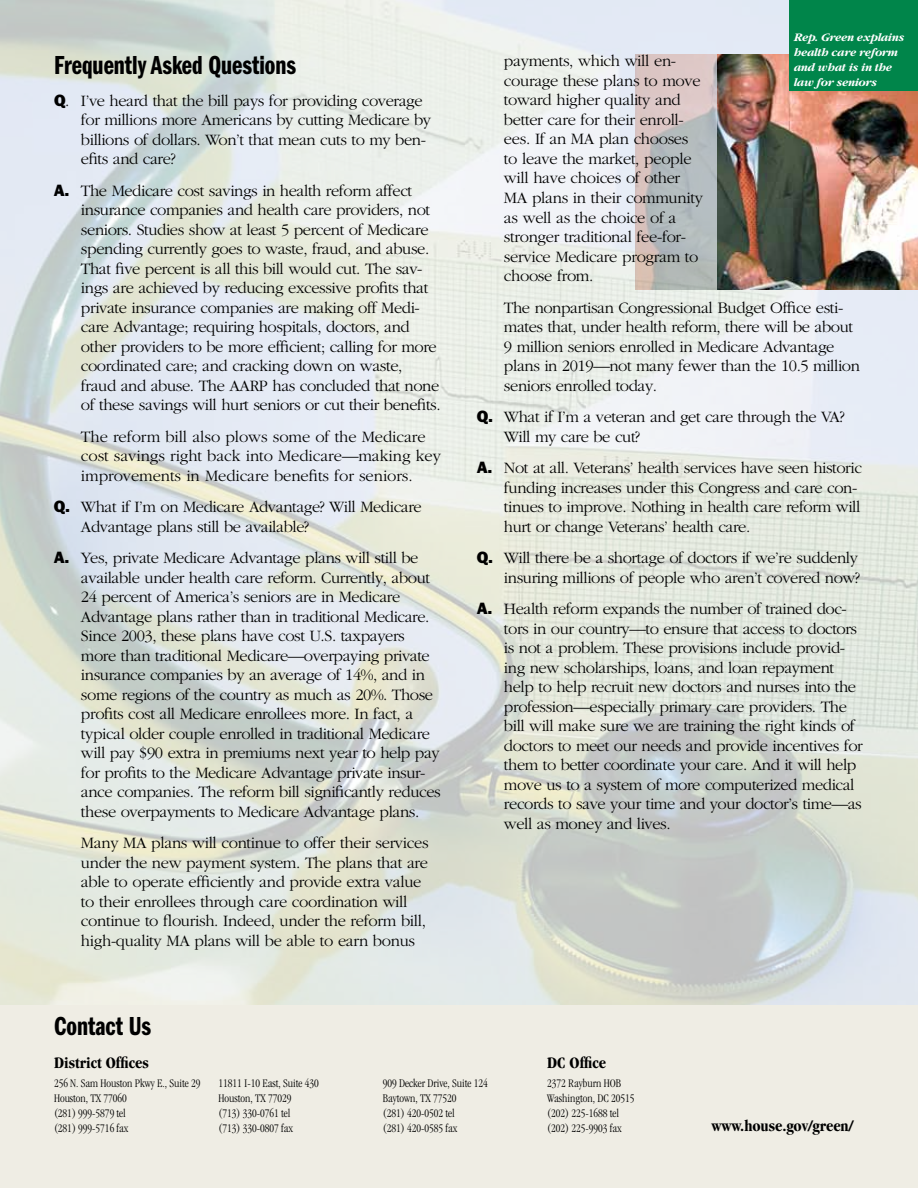
<style>
.page{position:relative;width:918px;height:1188px;background:#fff}
.page>*{position:absolute;margin:0;border:0;box-sizing:border-box;transform-origin:0 0}
.t1{font:27px "Franklin Gothic Demi Cmpr";color:#000}
.t2{font:300 16.5px/19.5px "Garamond";letter-spacing:-.025em;color:#000}
.t3{font:300 16.5px/19.5px "Garamond";letter-spacing:-.005em;color:#000}
.t4{font:700 condensed 16.5px "Garamond";color:#000}
.t5{font:300 condensed 12px/15px "Garamond";color:#000}
.t6{font:italic 700 12px/15px "Garamond";letter-spacing:-.025em;color:#fff}
.s1{font-family:"Franklin Gothic";font-weight:800}
</style>
<div class="page">
<img style="left:0;top:0;width:918px;height:1005px">
<img style="left:635px;top:54px;width:82px;height:235px">
<div style="left:0;top:1005px;width:918px;height:183px;background:#efede4"></div>
<img style="left:717px;top:54px;width:201px;height:235px">
<div style="left:789px;top:0;width:129px;height:91px;background:#00854a"></div>
<h1 class="t1" style="left:54px;top:50px;width:244px">Frequently Asked Questions</h1>
<p class="t2" style="left:81px;top:91px;width:352px;text-indent:-27px"><span class="s1">Q</span>. I’ve heard that the bill pays for providing coverage for millions more Americans by cutting Medicare by billions of dollars. Won’t that mean cuts to my ben&shy;efits and care?</p>
<p class="t2" style="left:81px;top:181px;width:361px;text-indent:-27px"><span class="s1">A.</span> The Medicare cost savings in health reform affect insurance companies and health care providers, not seniors. Studies show at least 5 percent of Medicare spending currently goes to waste, fraud, and abuse.<br>That five percent is all this bill would cut. The sav&shy;ings are achieved by reducing excessive profits that private insurance companies are making off Medi&shy;care Advantage; requiring hospitals, doctors, and other providers to be more efficient; calling for more coordinated care; and cracking down on waste, fraud and abuse. The AARP has concluded that none of these savings will hurt seniors or cut their benefits.</p>
<p class="t3" style="left:81px;top:427px;width:361px">The reform bill also plows some of the Medicare cost savings right back into Medicare—making key improvements in Medicare benefits for seniors.</p>
<p class="t2" style="left:81px;top:498px;width:342px;text-indent:-27px"><span class="s1">Q.</span> What if I’m on Medicare Advantage? Will Medicare<br>Advantage plans still be available?</p>
<p class="t2" style="left:81px;top:549px;width:361px;text-indent:-27px"><span class="s1">A.</span> Yes, private Medicare Advantage plans will still be available under health care reform. Currently, about 24 percent of America’s seniors are in Medicare Advantage plans rather than in traditional Medicare.<br>Since 2003, these plans have cost U.S. taxpayers more than traditional Medicare—overpaying private insurance companies by an average of 14%, and in some regions of the country as much as 20%. Those profits cost all Medicare enrollees more. In fact, a typical older couple enrolled in traditional Medicare will pay $90 extra in premiums next year to help pay for profits to the Medicare Advantage private insur&shy;ance companies. The reform bill significantly reduces these overpayments to Medicare Advantage plans.</p>
<p class="t2" style="left:81px;top:834px;width:349px">Many MA plans will continue to offer their services under the new payment system. The plans that are able to operate efficiently and provide extra value to their enrollees through care coordination will continue to flourish. Indeed, under the reform bill, high-quality MA plans will be able to earn bonus</p>
<p class="t6" style="left:794px;top:30px;width:112px">Rep. Green explains health care reform and what is in the law for seniors</p>
<p class="t2" style="left:504px;top:52px;width:200px">payments, which will en&shy;courage these plans to move toward higher quality and better care for their enroll&shy;ees. If an MA plan chooses to leave the market, people will have choices of other<br>MA plans in their community as well as the choice of a stronger traditional fee-for&shy;service Medicare program to choose from.</p>
<p class="t2" style="left:504px;top:298px;width:357px">The nonpartisan Congressional Budget Office esti&shy;mates that, under health reform, there will be about 9 million seniors enrolled in Medicare Advantage plans in 2019—not many fewer than the 10.5 million seniors enrolled today.</p>
<p class="t2" style="left:504px;top:407px;width:342px;text-indent:-27px"><span class="s1">Q.</span> What if I’m a veteran and get care through the VA?<br>Will my care be cut?</p>
<p class="t2" style="left:504px;top:458px;width:359px;text-indent:-27px"><span class="s1">A.</span> Not at all. Veterans’ health services have seen historic funding increases under this Congress and care con&shy;tinues to improve. Nothing in health care reform will hurt or change Veterans’ health care.</p>
<p class="t2" style="left:477px;top:548px;width:384px;text-align:right"><span class="s1">Q.</span> Will there be a shortage of doctors if we’re suddenly insuring millions of people who aren’t covered now?</p>
<p class="t2" style="left:504px;top:599px;width:360px;text-indent:-27px"><span class="s1">A.</span> Health reform expands the number of trained doc&shy;tors in our country—to ensure that access to doctors is not a problem. These provisions include provid&shy;ing new scholarships, loans, and loan repayment help to help recruit new doctors and nurses into the profession—especially primary care providers. The bill will make sure we are training the right kinds of doctors to meet our needs and provide incentives for them to better coordinate your care. And it will help move us to a system of more computerized medical records to save your time and your doctor’s time—as well as money and lives.</p>
<h1 class="t1" style="left:54px;top:1011px;width:99px">Contact Us</h1>
<p class="t4" style="left:54px;top:1053px;width:96px">District Offices</p>
<p class="t5" style="left:54px;top:1076px;width:148px">256 N. Sam Houston Pkwy E., Suite 29<br>Houston, TX 77060<br>(281) 999-5879 tel<br>(281) 999-5716 fax</p>
<p class="t5" style="left:218px;top:1076px;width:102px">11811 I-10 East, Suite 430<br>Houston, TX 77029<br>(713) 330-0761 tel<br>(713) 330-0807 fax</p>
<p class="t5" style="left:383px;top:1076px;width:106px">909 Decker Drive, Suite 124<br>Baytown, TX 77520<br>(281) 420-0502 tel<br>(281) 420-0585 fax</p>
<p class="t4" style="left:547px;top:1053px;width:61px">DC Office</p>
<p class="t5" style="left:547px;top:1076px;width:89px">2372 Rayburn HOB<br>Washington, DC 20515 (202) 225-1688 tel (202) 225-9903 fax</p>
<p class="t4" style="left:712px;top:1116px;width:143px">www.house.gov/green/</p>
</div>
